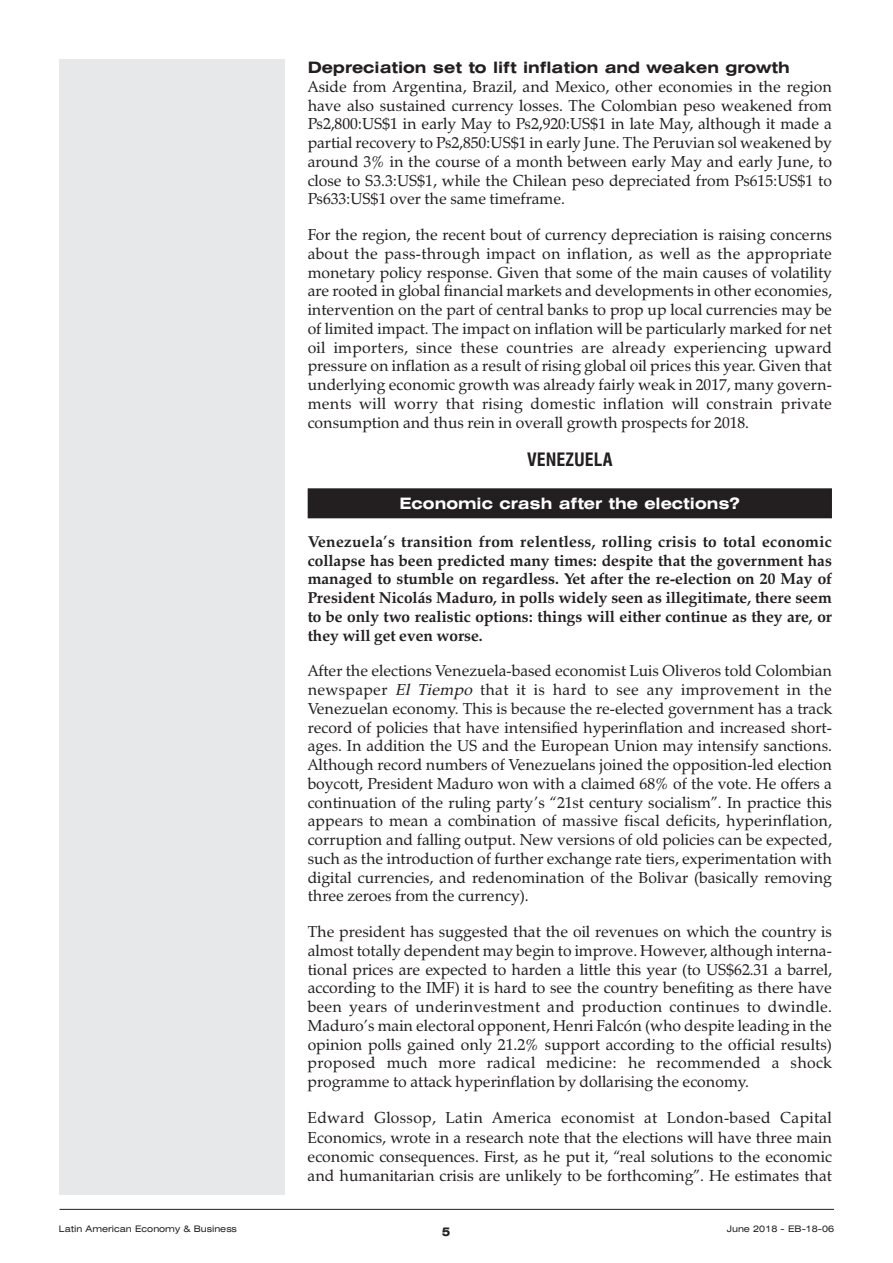
<style>
.page{position:relative;width:893px;height:1263px;background:#fff}
.page>*{position:absolute;margin:0;border:0;box-sizing:border-box;transform-origin:0 0}
.t1{font:700 condensed 18px "Swiss 721 BT";color:#231f20}
.t2{font:15.75px/18.8px "Zapf Calligraphic 801 BT";color:#231f20;text-align:justify}
.t3{font:700 15.75px/18.8px "Zapf Calligraphic 801 BT";color:#231f20;text-align:justify}
.t4{font:700 expanded 15.75px "Swiss 721 BT";color:#231f20}
.t5{font:700 expanded 15.75px "Swiss 721 BT";color:#fff}
.t6{font:700 expanded 12px "Swiss 721 BT";color:#231f20}
.t7{font:expanded 9px "Swiss 721 BT";color:#231f20}
.s1{font-style:italic}
</style>
<div class="page">
<div style="left:308px;top:488px;width:524px;height:30px;background:#231f20"></div>
<div style="left:60px;top:60px;width:225px;height:1135px;background:#e7e8e9"></div>
<hr style="left:60px;top:1209px;width:774px;height:1px;background:#231f20">
<p class="t4" style="left:308px;top:58px;width:484px">Depreciation set to lift inflation and weaken growth</p>
<p class="t2" style="left:308px;top:77px;width:526px">Aside from Argentina, Brazil, and Mexico, other economies in the region have also sustained currency losses. The Colombian peso weakened from Ps2,800:US$1 in early May to Ps2,920:US$1 in late May, although it made a partial recovery to Ps2,850:US$1 in early June. The Peruvian sol weakened by around 3% in the course of a month between early May and early June, to close to S3.3:US$1, while the Chilean peso depreciated from Ps615:US$1 to Ps633:US$1 over the same timeframe.</p>
<p class="t2" style="left:308px;top:225px;width:526px">For the region, the recent bout of currency depreciation is raising concerns about the pass-through impact on inflation, as well as the appropriate monetary policy response. Given that some of the main causes of volatility are rooted in global financial markets and developments in other economies, intervention on the part of central banks to prop up local currencies may be of limited impact. The impact on inflation will be particularly marked for net oil importers, since these countries are already experiencing upward pressure on inflation as a result of rising global oil prices this year. Given that underlying economic growth was already fairly weak in 2017, many govern&shy;ments will worry that rising domestic inflation will constrain private consumption and thus rein in overall growth prospects for 2018.</p>
<p class="t1" style="left:527px;top:449px;width:87px">VENEzUELA</p>
<p class="t5" style="left:400px;top:495px;width:342px">Economic crash after the elections?</p>
<p class="t3" style="left:308px;top:532px;width:526px">Venezuela’s transition from relentless, rolling crisis to total economic collapse has been predicted many times: despite that the government has managed to stumble on regardless. Yet after the re-election on 20 May of President Nicolás Maduro, in polls widely seen as illegitimate, there seem to be only two realistic options: things will either continue as they are, or they will get even worse.</p>
<p class="t2" style="left:308px;top:661px;width:526px">After the elections Venezuela-based economist Luis Oliveros told Colombian newspaper <span class="s1">El Tiempo</span> that it is hard to see any improvement in the Venezuelan economy. This is because the re-elected government has a track record of policies that have intensified hyperinflation and increased short&shy;ages. In addition the US and the European Union may intensify sanctions.<br>Although record numbers of Venezuelans joined the opposition-led election boycott, President Maduro won with a claimed 68% of the vote. He offers a continuation of the ruling party’s “21st century socialism”. In practice this appears to mean a combination of massive fiscal deficits, hyperinflation, corruption and falling output. New versions of old policies can be expected, such as the introduction of further exchange rate tiers, experimentation with digital currencies, and redenomination of the Bolivar (basically removing three zeroes from the currency).</p>
<p class="t2" style="left:308px;top:922px;width:526px">The president has suggested that the oil revenues on which the country is almost totally dependent may begin to improve. However, although interna&shy;tional prices are expected to harden a little this year (to US$62.31 a barrel, according to the IMF) it is hard to see the country benefiting as there have been years of underinvestment and production continues to dwindle.<br>Maduro’s main electoral opponent, Henri Falcón (who despite leading in the opinion polls gained only 21.2% support according to the official results) proposed much more radical medicine: he recommended a shock programme to attack hyperinflation by dollarising the economy.</p>
<p class="t2" style="left:308px;top:1108px;width:526px;line-height:19.2px">Edward Glossop, Latin America economist at London-based Capital Economics, wrote in a research note that the elections will have three main economic consequences. First, as he put it, “real solutions to the economic and humanitarian crisis are unlikely to be forthcoming”. He estimates that</p>
<p class="t7" style="left:59px;top:1224px;width:180px">Latin American Economy &amp; Business</p>
<p class="t6" style="left:442px;top:1225px;width:10px">5</p>
<p class="t7" style="left:727px;top:1224px;width:109px">June 2018 - EB-18-06</p>
</div>
